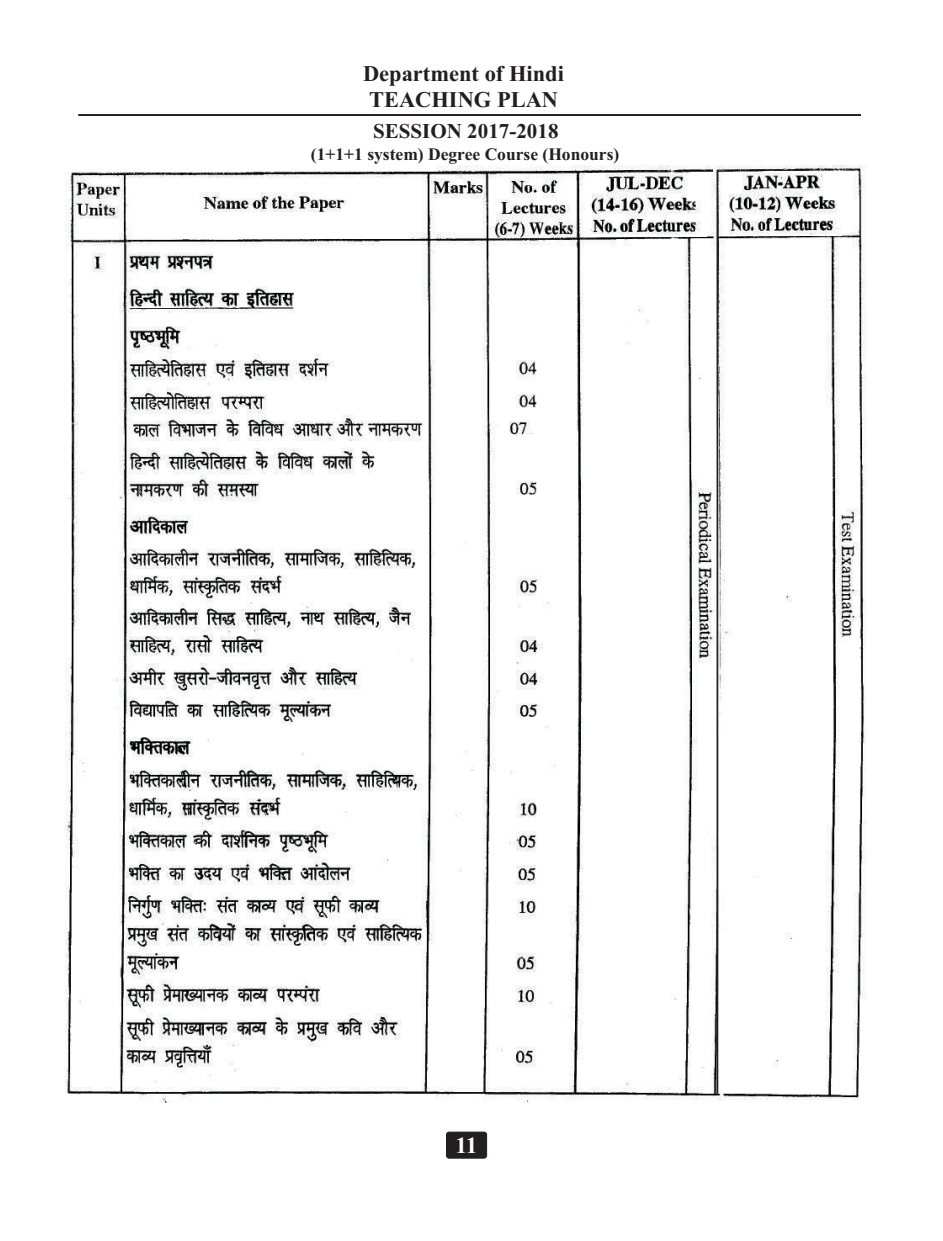
<style>
.page{position:relative;width:943px;height:1241px;background:#fff}
.page>*{position:absolute;margin:0;border:0;box-sizing:border-box;transform-origin:0 0}
.t1{font:700 23.28px "Times New Roman";color:#fff}
.t2{font:700 22.4px "Times New Roman";color:#231f20}
.t3{font:700 21px "Times New Roman";color:#231f20}
.t4{font:700 17.5px "Times New Roman";color:#231f20}
</style>
<div class="page">
<img style="left:66px;top:166px;width:800px;height:936px">
<hr style="left:78px;top:114px;width:783px;height:2px;background:#231f20">
<hr style="left:716px;top:170px;width:2px;height:923px;background:#231f20">
<img style="left:586px;top:173px;width:120px;height:63px">
<img style="left:722px;top:173px;width:119px;height:63px">
<div style="left:446px;top:1131px;width:41px;height:27px;background:#231f20;border:1px solid #231f20;border-radius:3px"></div>
<p class="t2" style="left:363px;top:66px;width:202px">Department of Hindi</p>
<p class="t2" style="left:369px;top:92px;width:191px">TEACHING PLAN</p>
<p class="t3" style="left:373px;top:124px;width:187px">SESSION 2017-2018</p>
<p class="t4" style="left:311px;top:148px;width:310px">(1+1+1 system) Degree Course (Honours)</p>
<h1 class="t1" style="left:455px;top:1136px;width:24px">11</h1>
</div>
